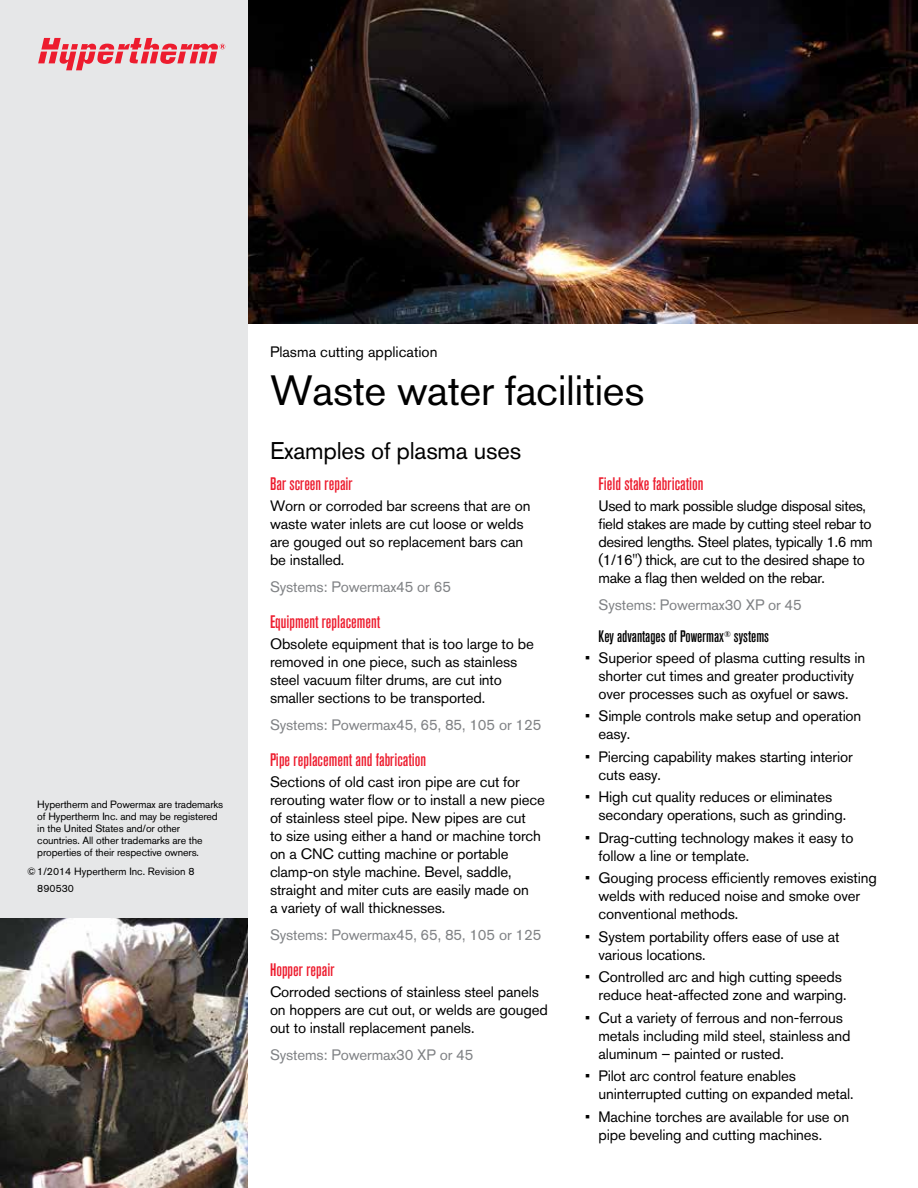
<style>
.page{position:relative;width:918px;height:1188px;background:#fff}
.page>*{position:absolute;margin:0;border:0;box-sizing:border-box;transform-origin:0 0}
.t1{font:42px "Akzidenz Grotesk Pro";letter-spacing:-.01em;color:#000}
.t2{font:24px "Akzidenz Grotesk Pro";letter-spacing:-.01em;color:#000}
.t3{font:500 condensed 18px "Akzidenz Grotesk Pro";color:#ed1c2e}
.t4{font:500 condensed 16.5px "Akzidenz Grotesk Pro";color:#000}
.t5{font:15px/18px "Akzidenz Grotesk Pro";letter-spacing:-.01em;color:#000}
.t6{font:15px "Akzidenz Grotesk Pro";letter-spacing:-.01em;color:#808285}
.t7{font:10.5px/12px "Akzidenz Grotesk Pro";letter-spacing:-.01em;color:#000}
</style>
<div class="page">
<img style="left:248px;top:0;width:670px;height:324px">
<div style="left:0;top:0;width:248px;height:1188px;background:#e6e7e8"></div>
<svg style="left:38px;top:38px;width:187px;height:32px"></svg>
<img style="left:0;top:918px;width:248px;height:270px">
<p class="t7" style="left:37px;top:799px;width:188px">Hypertherm and Powermax are trademarks of Hypertherm Inc. and may be registered in the United States and/or other countries. All other trademarks are the properties of their respective owners.</p>
<p class="t7" style="left:37px;top:863px;width:159px;line-height:16.8px;text-indent:-10px">© 1/2014 Hypertherm Inc. Revision 8<br>890530</p>
<p class="t5" style="left:270px;top:343px;width:169px">Plasma cutting application</p>
<h1 class="t1" style="left:270px;top:363px;width:376px">Waste water facilities</h1>
<h2 class="t2" style="left:270px;top:435px;width:253px">Examples of plasma uses</h2>
<p class="t3" style="left:270px;top:472px;width:84px">Bar screen repair</p>
<p class="t5" style="left:270px;top:497px;width:262px">Worn or corroded bar screens that are on waste water inlets are cut loose or welds are gouged out so replacement bars can be installed.</p>
<p class="t6" style="left:270px;top:577px;width:183px">Systems: Powermax45 or 65</p>
<p class="t3" style="left:270px;top:610px;width:112px">Equipment replacement</p>
<p class="t5" style="left:270px;top:635px;width:265px">Obsolete equipment that is too large to be removed in one piece, such as stainless steel vacuum filter drums, are cut into smaller sections to be transported.</p>
<p class="t6" style="left:270px;top:715px;width:273px">Systems: Powermax45, 65, 85, 105 or 125</p>
<p class="t3" style="left:270px;top:748px;width:158px">Pipe replacement and fabrication</p>
<p class="t5" style="left:270px;top:773px;width:277px">Sections of old cast iron pipe are cut for rerouting water flow or to install a new piece of stainless steel pipe. New pipes are cut<br>to size using either a hand or machine torch on a CNC cutting machine or portable clamp-on style machine. Bevel, saddle, straight and miter cuts are easily made on<br>a variety of wall thicknesses.</p>
<p class="t6" style="left:270px;top:925px;width:273px">Systems: Powermax45, 65, 85, 105 or 125</p>
<p class="t3" style="left:270px;top:958px;width:66px">Hopper repair</p>
<p class="t5" style="left:270px;top:983px;width:279px">Corroded sections of stainless steel panels on hoppers are cut out, or welds are gouged out to install replacement panels.</p>
<p class="t6" style="left:270px;top:1045px;width:205px">Systems: Powermax30 XP or 45</p>
<p class="t3" style="left:598px;top:473px;width:106px">Field stake fabrication</p>
<p class="t5" style="left:598px;top:497px;width:276px">Used to mark possible sludge disposal sites, field stakes are made by cutting steel rebar to desired lengths. Steel plates, typically 1.6 mm (1/16") thick, are cut to the desired shape to make a flag then welded on the rebar.</p>
<p class="t6" style="left:598px;top:596px;width:205px">Systems: Powermax30 XP or 45</p>
<p class="t4" style="left:599px;top:626px;width:172px">Key advantages of Powermax<sup>®</sup> systems</p>
<p class="t5" style="left:585px;top:649px;width:282px;text-align:center">• Superior speed of plasma cutting results in shorter cut times and greater productivity over processes such as oxyfuel or saws.</p>
<p class="t5" style="left:599px;top:707px;width:264px;text-indent:-14px">• Simple controls make setup and operation easy.</p>
<p class="t5" style="left:599px;top:748px;width:256px;text-indent:-14px">• Piercing capability makes starting interior cuts easy.</p>
<p class="t5" style="left:599px;top:788px;width:249px;text-indent:-14px">• High cut quality reduces or eliminates secondary operations, such as grinding.</p>
<p class="t5" style="left:599px;top:829px;width:257px;text-indent:-14px">• Drag-cutting technology makes it easy to follow a line or template.</p>
<p class="t5" style="left:599px;top:869px;width:280px;text-indent:-14px">• Gouging process efficiently removes existing welds with reduced noise and smoke over conventional methods.</p>
<p class="t5" style="left:599px;top:928px;width:243px;text-indent:-14px">• System portability offers ease of use at various locations.</p>
<p class="t5" style="left:599px;top:968px;width:250px;text-indent:-14px">• Controlled arc and high cutting speeds reduce heat-affected zone and warping.</p>
<p class="t5" style="left:599px;top:1009px;width:254px;text-indent:-14px">• Cut a variety of ferrous and non-ferrous metals including mild steel, stainless and aluminum – painted or rusted.</p>
<p class="t5" style="left:599px;top:1067px;width:257px;text-indent:-14px">• Pilot arc control feature enables uninterrupted cutting on expanded metal.</p>
<p class="t5" style="left:599px;top:1108px;width:252px;text-indent:-14px">• Machine torches are available for use on pipe beveling and cutting machines.</p>
</div>
